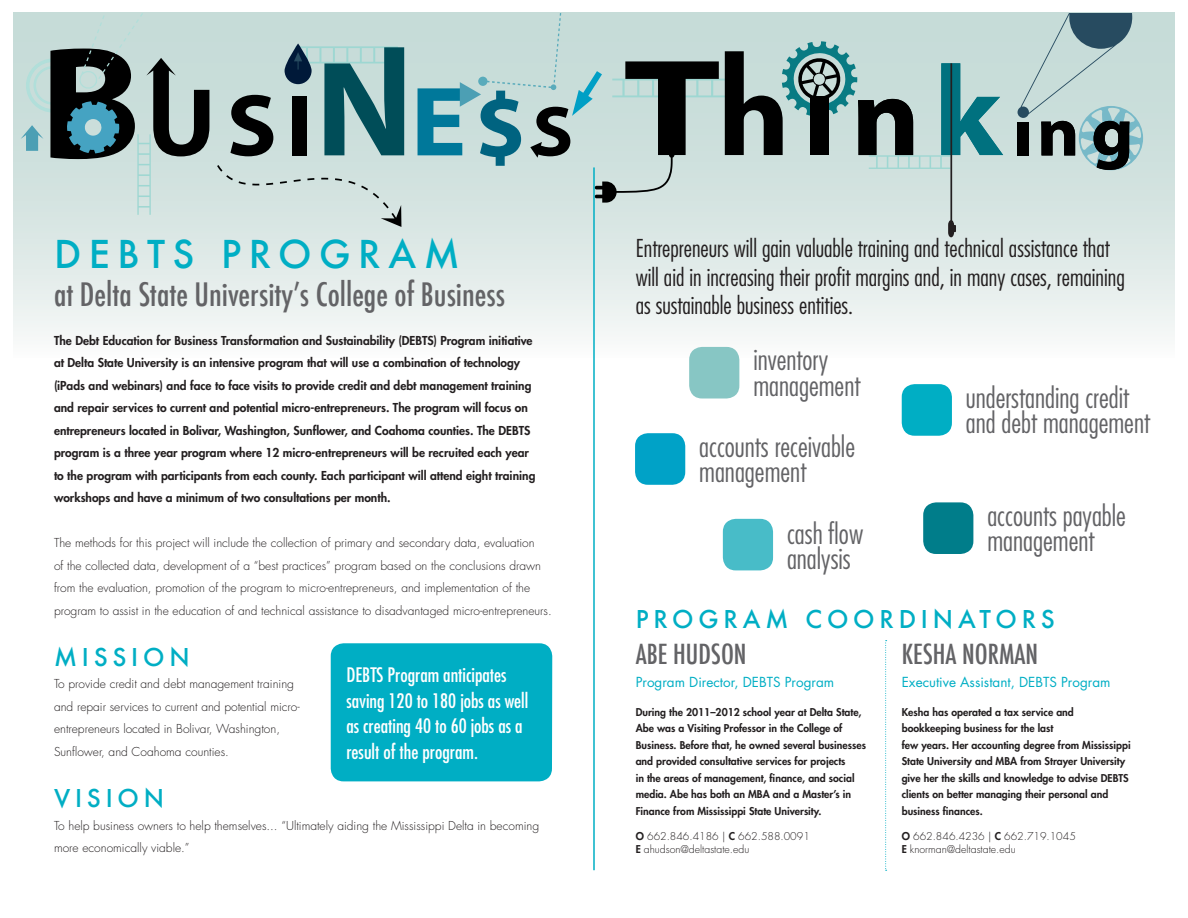
<style>
.page{position:relative;width:1188px;height:918px;background:#fff}
.page>*{position:absolute;margin:0;border:0;box-sizing:border-box;transform-origin:0 0}
.t1{font:500 37.5px "Futura";letter-spacing:.2em;color:#00aec4}
.t2{font:500 condensed 31.5px "Futura";color:#636366}
.t3{font:300 condensed 28.35px "Futura Std";color:#636366}
.t4{font:500 condensed 27px "Futura";color:#636366}
.t5{font:300 condensed 24px/28.5px "Futura Std";color:#231f20}
.t6{font:500 24px "Futura";letter-spacing:.2em;color:#00aec4}
.t7{font:condensed 19.5px/25.5px "Futura Std";color:#fff}
.t8{font:13.5px "Futura Std";color:#00aec4}
.t9{font:800 12px/22.5px "Futura Std";color:#231f20}
.t10{font:300 12px/22.5px "Futura Std";color:#231f20}
.t11{font:800 10.5px/16.5px "Futura Std";color:#231f20}
.t12{font:300 10.5px "Futura Std";color:#231f20}
.s1{font-weight:800}
</style>
<div class="page">
<div style="left:14px;top:13px;width:1160px;height:344px;background:linear-gradient(to bottom,#bcd5d1,#f1f5f4)"></div>
<svg style="left:230px;top:95px;width:43px;height:61px;background:#57605e"></svg>
<div style="left:292px;top:96px;width:14px;height:59px;background:#000"></div>
<svg style="left:335px;top:178px;width:7px;height:3px"></svg>
<svg style="left:307px;top:178px;width:7px;height:2px"></svg>
<svg style="left:321px;top:178px;width:7px;height:2px"></svg>
<svg style="left:280px;top:181px;width:7px;height:3px"></svg>
<svg style="left:217px;top:165px;width:16px;height:15px"></svg>
<svg style="left:239px;top:181px;width:7px;height:4px"></svg>
<svg style="left:294px;top:179px;width:7px;height:3px"></svg>
<svg style="left:252px;top:184px;width:7px;height:2px"></svg>
<svg style="left:266px;top:183px;width:7px;height:2px"></svg>
<svg style="left:348px;top:181px;width:53px;height:46px;background:#c5d3d0"></svg>
<svg style="left:285px;top:43px;width:27px;height:41px"></svg>
<svg style="left:294px;top:46px;width:110px;height:109px;background:#578589"></svg>
<svg style="left:21px;top:14px;width:188px;height:201px;background:#97abaa"></svg>
<svg style="left:1017px;top:14px;width:126px;height:156px;background:#9ab0b1"></svg>
<svg style="left:418px;top:14px;width:585px;height:223px;background:#abc2c1"></svg>
<hr style="left:593px;top:167px;width:2px;height:703px;background:#00aec4">
<div style="left:902px;top:384px;width:50px;height:52px;background:#00aec4;border-radius:13px"></div>
<div style="left:689px;top:347px;width:50px;height:52px;background:#87c6c4;border-radius:13px"></div>
<div style="left:635px;top:433px;width:50px;height:52px;background:#00a2c7;border-radius:13px"></div>
<div style="left:923px;top:502px;width:50px;height:52px;background:#007d8a;border-radius:13px"></div>
<div style="left:723px;top:519px;width:50px;height:51px;background:#48bcc8;border-radius:13px"></div>
<svg style="left:885px;top:640px;width:2px;height:231px"></svg>
<div style="left:331px;top:643px;width:221px;height:138px;background:#00aec4;border-radius:13px"></div>
<p class="t1" style="left:54px;top:229px;width:407px">DEBTS PROGRAM</p>
<p class="t2" style="left:54px;top:274px;width:453px">at Delta State University’s College of Business</p>
<p class="t9" style="left:54px;top:329px;width:483px">The Debt Education for Business Transformation and Sustainability (DEBTS) Program initiative at Delta State University is an intensive program that will use a combination of technology (iPads and webinars) and face to face visits to provide credit and debt management training and repair services to current and potential micro-entrepreneurs. The program will focus on entrepreneurs located in Bolivar, Washington, Sunflower, and Coahoma counties. The DEBTS program is a three year program where 12 micro-entrepreneurs will be recruited each year to the program with participants from each county. Each participant will attend eight training workshops and have a minimum of two consultations per month.</p>
<p class="t10" style="left:54px;top:532px;width:499px">The methods for this project will include the collection of primary and secondary data, evaluation<br>of the collected data, development of a “best practices” program based on the conclusions drawn from the evaluation, promotion of the program to micro-entrepreneurs, and implementation of the program to assist in the education of and technical assistance to disadvantaged micro-entrepreneurs.</p>
<p class="t6" style="left:54px;top:640px;width:137px">MISSION</p>
<p class="t10" style="left:54px;top:673px;width:247px">To provide credit and debt management training and repair services to current and potential micro&shy;entrepreneurs located in Bolivar, Washington, Sunflower, and Coahoma counties.</p>
<p class="t6" style="left:54px;top:782px;width:112px">VISION</p>
<p class="t10" style="left:54px;top:814px;width:487px">To help business owners to help themselves... “Ultimately aiding the Mississippi Delta in becoming more economically viable.”</p>
<p class="t7" style="left:346px;top:662px;width:183px">DEBTS Program anticipates saving 120 to 180 jobs as well as creating 40 to 60 jobs as a result of the program.</p>
<p class="t5" style="left:636px;top:234px;width:491px">Entrepreneurs will gain valuable training and technical assistance that will aid in increasing their profit margins and, in many cases, remaining as sustainable business entities.</p>
<p class="t3" style="left:753px;top:343px;width:76px">inventory</p>
<p class="t3" style="left:753px;top:369px;width:109px">management</p>
<p class="t3" style="left:699px;top:429px;width:157px">accounts receivable</p>
<p class="t3" style="left:699px;top:455px;width:109px">management</p>
<p class="t3" style="left:787px;top:516px;width:78px">cash flow</p>
<p class="t3" style="left:787px;top:542px;width:65px">analysis</p>
<p class="t3" style="left:966px;top:380px;width:165px">understanding credit</p>
<p class="t3" style="left:966px;top:406px;width:186px">and debt management</p>
<p class="t3" style="left:987px;top:499px;width:140px">accounts payable</p>
<p class="t3" style="left:987px;top:524px;width:109px">management</p>
<p class="t6" style="left:636px;top:603px;width:421px">PROGRAM COORDINATORS</p>
<p class="t4" style="left:636px;top:637px;width:112px">ABE HUDSON</p>
<p class="t8" style="left:636px;top:673px;width:200px">Program Director, DEBTS Program</p>
<p class="t11" style="left:636px;top:704px;width:232px">During the 2011–2012 school year at Delta State, Abe was a Visiting Professor in the College of Business. Before that, he owned several businesses and provided consultative services for projects<br>in the areas of management, finance, and social media. Abe has both an MBA and a Master’s in Finance from Mississippi State University.</p>
<p class="t12" style="left:636px;top:830px;width:176px"><span class="s1">O</span> 662.846.4186 | <span class="s1">C</span> 662.588.0091</p>
<p class="t12" style="left:636px;top:842px;width:115px"><span class="s1">E</span> ahudson@deltastate.edu</p>
<p class="t4" style="left:902px;top:637px;width:138px">KESHA NORMAN</p>
<p class="t8" style="left:902px;top:673px;width:210px">Executive Assistant, DEBTS Program</p>
<p class="t11" style="left:902px;top:704px;width:174px">Kesha has operated a tax service and bookkeeping business for the last</p>
<p class="t11" style="left:902px;top:737px;width:230px">few years. Her accounting degree from Mississippi State University and MBA from Strayer University give her the skills and knowledge to advise DEBTS clients on better managing their personal and business finances.</p>
<p class="t12" style="left:902px;top:830px;width:176px"><span class="s1">O</span> 662.846.4236 | <span class="s1">C</span> 662.719.1045</p>
<p class="t12" style="left:902px;top:842px;width:115px"><span class="s1">E</span> knorman@deltastate.edu</p>
</div>
